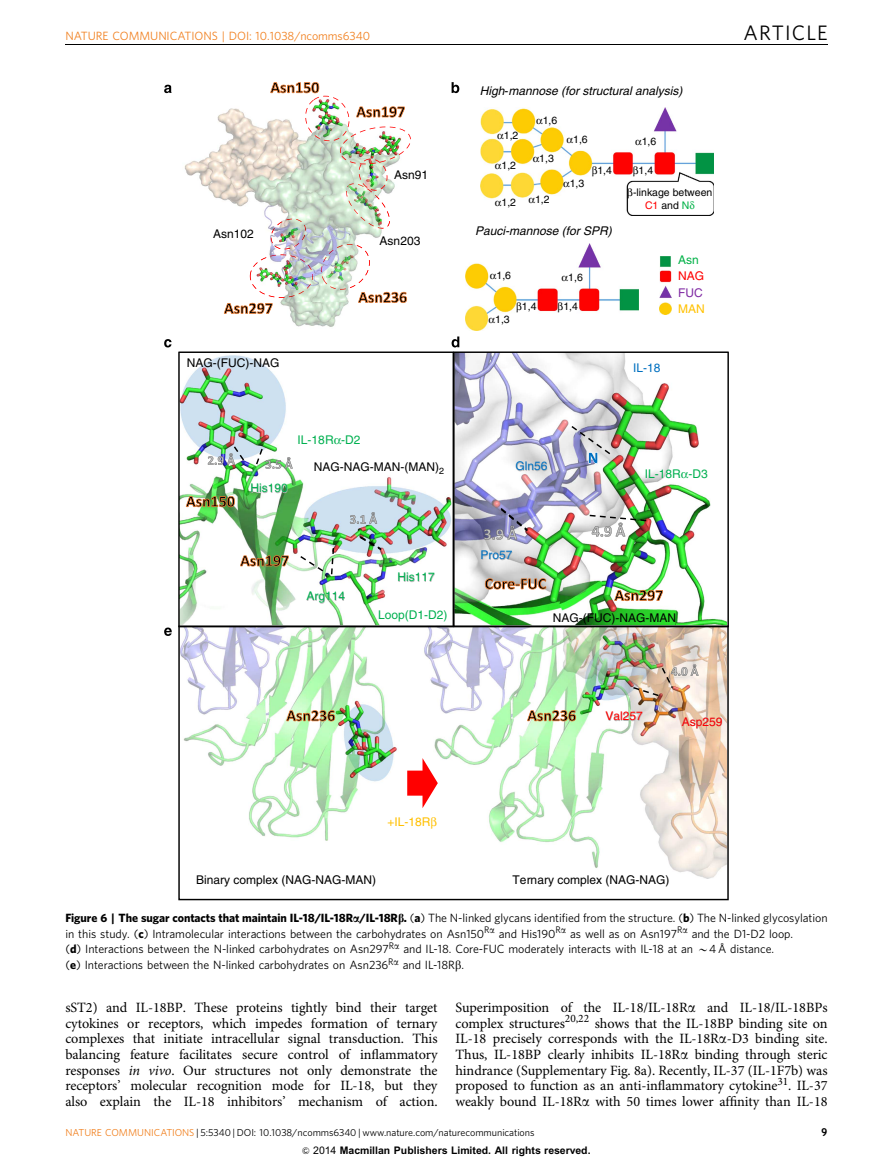
<style>
.page{position:relative;width:893px;height:1174px;background:#fff}
.page>*{position:absolute;margin:0;border:0;box-sizing:border-box;transform-origin:0 0}
.t1{font:20.85px "Adv O Tea 1 a 7398";letter-spacing:.055em;color:#000}
.t2{font:14.25px/15.8px "Adv OT1 ef 757 c 0";color:#000;text-align:justify}
.t3{font:12px/15.8px "Adv O Tea 1 a 7398";color:#000}
.t4{font:12px "Helvetica";color:#000}
.t5{font:italic 12px "Helvetica";color:#000}
.t6{font:12px "Helvetica";color:#00b050}
.t7{font:12px "Adv O Tea 1 a 7398";color:#f1801f}
.t8{font:12px "Helvetica";color:#0070c0}
.t9{font:12px "Helvetica";color:#f00}
.t10{font:12px "Helvetica";color:#ffc000}
.t11{font:12px "Helvetica";color:#00b147}
.t12{font:12px "Helvetica";color:#812ca4}
.t13{font:12px "Helvetica";color:#ffc100}
.t14{font:10.8px "Adv T Tda 6 f 6 cb 8.B";color:#000}
.t15{font:10.5px/12.6px "Helvetica";color:#000}
.t16{font:10.5px "Adv PAD35";color:#000}
.t17{font:10.05px "Adv O Tea 1 a 7398";color:#000}
.s1{font-style:normal}
.s2{color:#f00}
.s3{color:#00b147}
.s4{font-family:"Adv O Tcb 88 df 00"}
.s5{font-family:"Adv Greek B"}
.s6{font-family:"Adv Els ent 7"}
.s7{font-family:"Adv Pi 1"}
.s8{font-family:"Adv OT7 d 6 df 7 ab.I"}
.s9{color:#f1801f}
.s10{font-family:"Adv TA42"}
.s11{font-family:"Adv PAD33"}
</style>
<div class="page">
<img style="left:454px;top:351px;width:275px;height:274px">
<img style="left:178px;top:351px;width:276px;height:274px">
<svg style="left:331px;top:548px;width:3px;height:26px"></svg>
<svg style="left:360px;top:537px;width:21px;height:13px"></svg>
<svg style="left:178px;top:625px;width:551px;height:275px"></svg>
<svg style="left:300px;top:556px;width:23px;height:15px"></svg>
<img style="left:481px;top:108px;width:233px;height:108px">
<img style="left:465px;top:244px;width:173px;height:86px">
<img style="left:660px;top:256px;width:11px;height:59px">
<img style="left:184px;top:113px;width:157px;height:214px">
<svg style="left:286px;top:710px;width:49px;height:11px"></svg>
<svg style="left:484px;top:509px;width:44px;height:31px"></svg>
<svg style="left:614px;top:590px;width:49px;height:11px"></svg>
<svg style="left:164px;top:339px;width:8px;height:8px"></svg>
<svg style="left:186px;top:496px;width:49px;height:11px"></svg>
<svg style="left:240px;top:555px;width:49px;height:11px"></svg>
<svg style="left:350px;top:512px;width:27px;height:12px"></svg>
<svg style="left:256px;top:449px;width:37px;height:20px"></svg>
<svg style="left:527px;top:710px;width:49px;height:11px"></svg>
<svg style="left:164px;top:627px;width:8px;height:9px"></svg>
<svg style="left:452px;top:336px;width:7px;height:11px"></svg>
<svg style="left:485px;top:578px;width:61px;height:11px"></svg>
<svg style="left:208px;top:446px;width:36px;height:19px"></svg>
<img style="left:633px;top:664px;width:65px;height:32px">
<svg style="left:590px;top:515px;width:56px;height:22px"></svg>
<svg style="left:164px;top:85px;width:8px;height:8px"></svg>
<svg style="left:452px;top:82px;width:7px;height:11px"></svg>
<img style="left:224px;top:82px;width:187px;height:232px">
<svg style="left:571px;top:426px;width:39px;height:38px"></svg>
<hr style="left:65px;top:44px;width:763px;height:1px;background:#000">
<svg style="left:431px;top:817px;width:6px;height:11px"></svg>
<svg style="left:681px;top:472px;width:7px;height:6px"></svg>
<svg style="left:334px;top:437px;width:7px;height:7px"></svg>
<svg style="left:536px;top:118px;width:7px;height:6px"></svg>
<svg style="left:498px;top:134px;width:6px;height:5px"></svg>
<svg style="left:567px;top:138px;width:6px;height:5px"></svg>
<svg style="left:635px;top:140px;width:7px;height:5px"></svg>
<svg style="left:628px;top:188px;width:5px;height:10px"></svg>
<svg style="left:690px;top:201px;width:5px;height:8px"></svg>
<svg style="left:533px;top:157px;width:6px;height:5px"></svg>
<svg style="left:495px;top:200px;width:6px;height:6px"></svg>
<svg style="left:490px;top:274px;width:6px;height:6px"></svg>
<svg style="left:489px;top:318px;width:6px;height:6px"></svg>
<svg style="left:517px;top:302px;width:5px;height:10px"></svg>
<svg style="left:558px;top:302px;width:5px;height:10px"></svg>
<svg style="left:562px;top:276px;width:6px;height:6px"></svg>
<svg style="left:529px;top:198px;width:6px;height:5px"></svg>
<svg style="left:563px;top:182px;width:7px;height:5px"></svg>
<svg style="left:592px;top:166px;width:5px;height:10px"></svg>
<svg style="left:633px;top:166px;width:5px;height:10px"></svg>
<svg style="left:495px;top:164px;width:6px;height:5px"></svg>
<p class="t7" style="left:65px;top:32px;width:306px">NATURE COMMUNICATIONS | DOI: 10.1038/ncomms6340</p>
<h1 class="t1" style="left:744px;top:25px;width:85px">ARTICLE</h1>
<p class="t4" style="left:394px;top:170px;width:36px">Asn91</p>
<p class="t5" style="left:480px;top:86px;width:204px">High<span class="s1">-</span>mannose (for structural analysis)</p>
<p class="t15" style="left:543px;top:115px;width:16px">1,6</p>
<p class="t15" style="left:504px;top:130px;width:16px">1,2</p>
<p class="t15" style="left:573px;top:134px;width:16px">1,6</p>
<p class="t15" style="left:642px;top:136px;width:16px">1,6</p>
<p class="t15" style="left:502px;top:160px;width:16px">1,2</p>
<p class="t15" style="left:502px;top:197px;width:16px">1,2</p>
<p class="t15" style="left:539px;top:153px;width:16px">1,3</p>
<p class="t15" style="left:535px;top:194px;width:16px">1,2</p>
<p class="t15" style="left:570px;top:178px;width:16px">1,3</p>
<p class="t15" style="left:597px;top:165px;width:16px">1,4</p>
<p class="t15" style="left:639px;top:165px;width:16px">1,4</p>
<p class="t15" style="left:645px;top:187px;width:69px;text-indent:-12px">-linkage between<br><span class="s2">C1</span> and <span class="s3">N</span></p>
<p class="t4" style="left:213px;top:229px;width:42px">Asn102</p>
<p class="t5" style="left:475px;top:226px;width:138px">Pauci-mannose (for SPR)</p>
<p class="t4" style="left:380px;top:236px;width:42px">Asn203</p>
<p class="t4" style="left:187px;top:359px;width:94px">NAG-(FUC)-NAG</p>
<p class="t15" style="left:497px;top:270px;width:16px">1,6</p>
<p class="t15" style="left:495px;top:314px;width:16px">1,3</p>
<p class="t15" style="left:568px;top:272px;width:16px">1,6</p>
<p class="t15" style="left:522px;top:301px;width:16px">1,4</p>
<p class="t15" style="left:563px;top:301px;width:16px">1,4</p>
<p class="t11" style="left:678px;top:256px;width:22px">Asn</p>
<p class="t9" style="left:678px;top:272px;width:28px">NAG</p>
<p class="t12" style="left:678px;top:288px;width:26px">FUC</p>
<p class="t13" style="left:678px;top:304px;width:28px">MAN</p>
<p class="t8" style="left:633px;top:363px;width:29px">IL-18</p>
<p class="t6" style="left:250px;top:484px;width:39px">His190</p>
<p class="t6" style="left:298px;top:435px;width:64px">IL-18R -D2</p>
<p class="t4" style="left:314px;top:463px;width:132px">NAG-NAG-MAN-(MAN)<sub>2</sub></p>
<p class="t6" style="left:307px;top:591px;width:40px">Arg114</p>
<p class="t6" style="left:397px;top:572px;width:39px">His117</p>
<p class="t8" style="left:515px;top:461px;width:34px">Gln56</p>
<p class="t8" style="left:481px;top:550px;width:34px">Pro57</p>
<p class="t6" style="left:645px;top:470px;width:64px">IL-18R -D3</p>
<p class="t6" style="left:378px;top:610px;width:71px">Loop(D1-D2)</p>
<p class="t10" style="left:387px;top:817px;width:45px">+IL-18R</p>
<p class="t4" style="left:553px;top:613px;width:125px">NAG-(FUC)-NAG-MAN</p>
<p class="t9" style="left:605px;top:711px;width:39px">Val257</p>
<p class="t9" style="left:682px;top:717px;width:42px">Asp259</p>
<p class="t4" style="left:196px;top:875px;width:182px">Binary complex (NAG-NAG-MAN)</p>
<p class="t4" style="left:513px;top:875px;width:158px">Ternary complex (NAG-NAG)</p>
<p class="t3" style="left:65px;top:910px;width:764px"><span class="s4">Figure 6 | The sugar contacts that maintain IL-18/IL-18R</span><span class="s5">a</span><span class="s4">/IL-18R</span><span class="s5">b</span><span class="s4">.</span> (<span class="s4">a</span>) The N-linked glycans identified from the structure. (<span class="s4">b</span>) The N-linked glycosylation in this study. (<span class="s4">c</span>) Intramolecular interactions between the carbohydrates on Asn150<sup>R</sup><sup>a</sup> and His190<sup>R</sup><sup>a</sup> as well as on Asn197<sup>R</sup><sup>a</sup> and the D1-D2 loop.<br>(<span class="s4">d</span>) Interactions between the N-linked carbohydrates on Asn297<sup>R</sup><sup>a</sup> and IL-18. Core-FUC moderately interacts with IL-18 at an <span class="s6">B</span>4 Å distance.<br>(<span class="s4">e</span>) Interactions between the N-linked carbohydrates on Asn236<sup>R</sup><sup>a</sup> and IL-18R<span class="s7">b</span>.</p>
<p class="t2" style="left:65px;top:1000px;width:374px">sST2) and IL-18BP. These proteins tightly bind their target cytokines or receptors, which impedes formation of ternary complexes that initiate intracellular signal transduction. This balancing feature facilitates secure control of inflammatory responses <span class="s8">in vivo</span>. Our structures not only demonstrate the receptors’ molecular recognition mode for IL-18, but they also explain the IL-18 inhibitors’ mechanism of action.</p>
<p class="t2" style="left:455px;top:1000px;width:374px">Superimposition of the IL-18/IL-18R<span class="s7">a</span> and IL-18/IL-18BPs complex structures<sup>20,22</sup> shows that the IL-18BP binding site on IL-18 precisely corresponds with the IL-18R<span class="s7">a</span>-D3 binding site.<br>Thus, IL-18BP clearly inhibits IL-18R<span class="s7">a</span> binding through steric hindrance (Supplementary Fig. 8a). Recently, IL-37 (IL-1F7b) was proposed to function as an anti-inflammatory cytokine<sup>31</sup>. IL-37 weakly bound IL-18R<span class="s7">a</span> with 50 times lower affinity than IL-18</p>
<p class="t17" style="left:65px;top:1128px;width:471px"><span class="s9">NATURE COMMUNICATIONS</span> | 5:5340 | DOI: 10.1038/ncomms6340 | www.nature.com/naturecommunications</p>
<p class="t14" style="left:821px;top:1128px;width:8px">9</p>
<p class="t16" style="left:302px;top:1146px;width:290px"><span class="s10">&amp;</span> <span class="s11">2014</span> Macmillan Publishers Limited. All rights reserved.</p>
</div>
